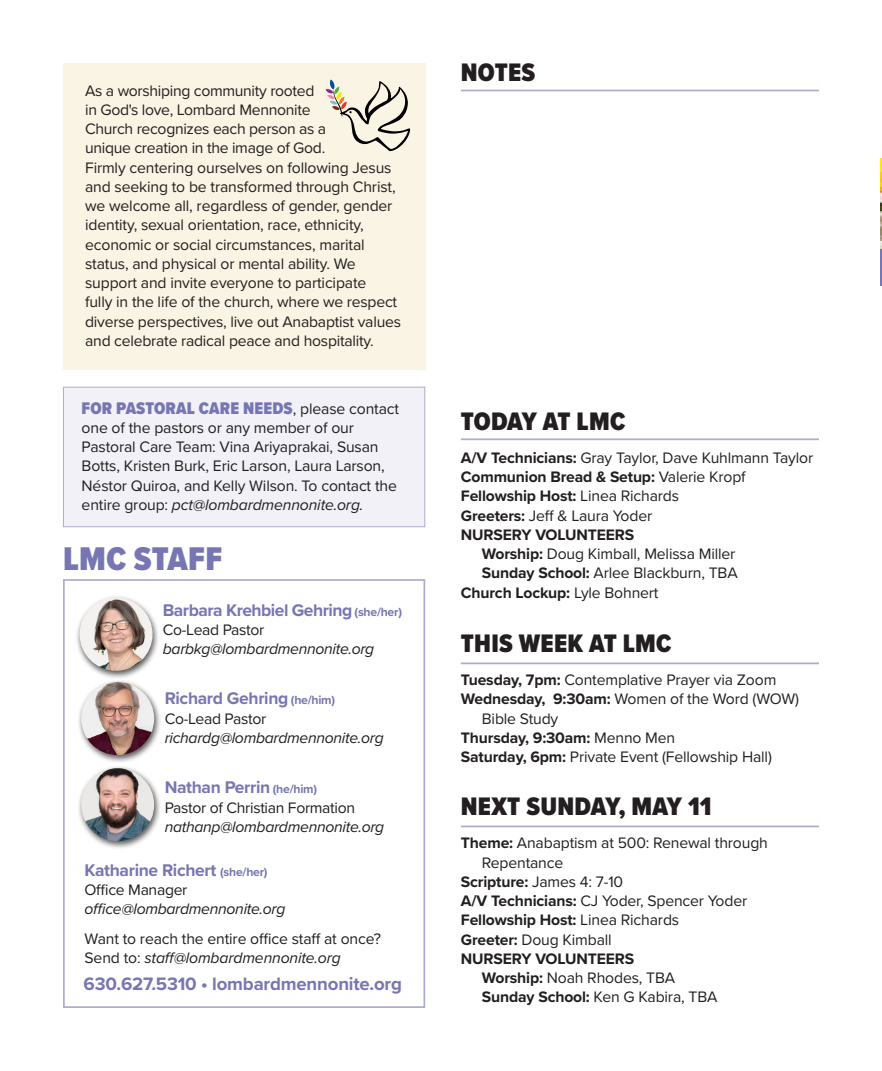
<style>
.page{position:relative;width:882px;height:1071px;background:#fff}
.page>*{position:absolute;margin:0;border:0;box-sizing:border-box;transform-origin:0 0}
.t1{font:900 34.12px "Proxima Nova Cond";letter-spacing:.01em;color:#7776b3}
.Extra_Header{font:900 26.25px "Proxima Nova Cond";letter-spacing:.01em;color:#231f20}
.Worship_Header{font:900 26.25px "Proxima Nova Cond";letter-spacing:.01em;color:#231f20}
.t2{font:700 18.55px "Proxima Nova";letter-spacing:-.01em;color:#7776b3}
.t3{font:700 17.5px "Proxima Nova";letter-spacing:-.02em;color:#7776b3}
.t4{font:900 17.5px "Proxima Nova Cond";letter-spacing:.01em;color:#7776b3}
.Back_Extra_Text{font:15.75px/19.2px "Proxima Nova";letter-spacing:-.01em;color:#231f20}
.Back_Extra_Text-2{font:700 15.75px/19.2px "Proxima Nova";letter-spacing:-.01em;color:#231f20}
.t5{font:italic 15.75px/19.2px "Proxima Nova";letter-spacing:-.02em;color:#231f20}
.s1{font-family:"Proxima Nova";font-weight:400;font-size:15.75px;color:#231f20}
.s2{font-style:italic}
.s3{font-size:12.25px}
.s4{font-style:normal}
.s5{font-weight:700}
.s6{font-weight:400}
</style>
<div class="page">
<img style="left:881px;top:159px;width:1px;height:90px">
<hr style="left:881px;top:249px;width:1px;height:36px;background:#7776b3">
<div style="left:63px;top:387px;width:362px;height:140px;background:#f1f1f7;border:1px solid #adadd1"></div>
<div style="left:63px;top:579px;width:362px;height:429px;border:2px solid #adadd1"></div>
<div style="left:77px;top:679px;width:85px;height:85px;background:#231f20;opacity:.75"></div>
<img style="left:81px;top:682px;width:73px;height:73px;border-radius:36px">
<div style="left:76px;top:595px;width:84px;height:84px;background:#231f20;opacity:.75"></div>
<img style="left:80px;top:598px;width:73px;height:73px;border-radius:36px">
<div style="left:77px;top:766px;width:85px;height:84px;background:#231f20;opacity:.75"></div>
<img style="left:81px;top:768px;width:73px;height:73px;border-radius:36px">
<div style="left:63px;top:63px;width:362px;height:306px;background:#f9f4e3"></div>
<svg style="left:326px;top:79px;width:85px;height:72px"></svg>
<hr style="left:461px;top:826px;width:358px;height:1px;background:#adadd1">
<hr style="left:461px;top:438px;width:358px;height:2px;background:#adadd1">
<hr style="left:461px;top:662px;width:358px;height:2px;background:#adadd1">
<hr style="left:461px;top:90px;width:358px;height:1px;background:#adadd1">
<p class="Back_Extra_Text" style="left:85px;top:80px;width:312px">As a worshiping community rooted<br>in God's love, Lombard Mennonite<br>Church recognizes each person as a<br>unique creation in the image of God.<br>Firmly centering ourselves on following Jesus and seeking to be transformed through Christ,</p>
<p class="Back_Extra_Text" style="left:85px;top:195px;width:317px">we welcome all, regardless of gender, gender identity, sexual orientation, race, ethnicity, economic or social circumstances, marital status, and physical or mental ability. We support and invite everyone to participate<br>fully in the life of the church, where we respect diverse perspectives, live out Anabaptist values and celebrate radical peace and hospitality.</p>
<p class="t4" style="left:82px;top:395px;width:319px">FOR PASTORAL CARE NEEDS<span class="s1">, please contact</span></p>
<p class="Back_Extra_Text" style="left:82px;top:417px;width:317px">one of the pastors or any member of our Pastoral Care Team: Vina Ariyaprakai, Susan Botts, Kristen Burk, Eric Larson, Laura Larson, Néstor Quiroa, and Kelly Wilson. To contact the entire group: <span class="s2">pct@lombardmennonite.org.</span></p>
<p class="t1" style="left:63px;top:533px;width:161px">LMC STAFF</p>
<p class="t3" style="left:163px;top:597px;width:241px">Barbara Krehbiel Gehring <span class="s3">(she/her)</span></p>
<p class="t5" style="left:163px;top:619px;width:213px"><span class="s4">Co-Lead Pastor </span>barbkg@lombardmennonite.org</p>
<p class="t3" style="left:165px;top:685px;width:172px">Richard Gehring <span class="s3">(he/him)</span></p>
<p class="t5" style="left:165px;top:708px;width:221px"><span class="s4">Co-Lead Pastor </span>richardg@lombardmennonite.org</p>
<p class="t3" style="left:165px;top:774px;width:154px">Nathan Perrin <span class="s3">(he/him)</span></p>
<p class="Back_Extra_Text" style="left:165px;top:797px;width:192px">Pastor of Christian Formation</p>
<p class="t5" style="left:165px;top:816px;width:221px">nathanp@lombardmennonite.org</p>
<p class="t3" style="left:85px;top:857px;width:184px">Katharine Richert <span class="s3">(she/her)</span></p>
<p class="t5" style="left:85px;top:879px;width:202px"><span class="s4">Office Manager </span>office@lombardmennonite.org</p>
<p class="Back_Extra_Text" style="left:85px;top:929px;width:298px">Want to reach the entire office staff at once?<br>Send to: <span class="s2">staff@lombardmennonite.org</span></p>
<p class="t2" style="left:84px;top:970px;width:320px">630.627.5310 • lombardmennonite.org</p>
<p class="Worship_Header" style="left:461px;top:53px;width:76px">NOTES</p>
<p class="Extra_Header" style="left:461px;top:402px;width:166px">TODAY AT LMC</p>
<p class="Back_Extra_Text" style="left:461px;top:447px;width:354px"><span class="s5">A/V Technicians:</span> Gray Taylor, Dave Kuhlmann Taylor</p>
<p class="Back_Extra_Text-2" style="left:461px;top:467px;width:286px">Communion Bread &amp; Setup: <span class="s6">Valerie Kropf</span></p>
<p class="Back_Extra_Text-2" style="left:461px;top:486px;width:220px">Fellowship Host: <span class="s6">Linea Richards</span></p>
<p class="Back_Extra_Text" style="left:461px;top:505px;width:193px"><span class="s5">Greeters:</span> Jeff &amp; Laura Yoder</p>
<p class="Back_Extra_Text" style="left:482px;top:524px;width:257px;text-indent:-21px"><span class="s5">NURSERY VOLUNTEERS<br>Worship:</span> Doug Kimball, Melissa Miller<br><span class="s5">Sunday School:</span> Arlee Blackburn, TBA</p>
<p class="Back_Extra_Text-2" style="left:461px;top:582px;width:199px">Church Lockup: <span class="s6">Lyle Bohnert</span></p>
<p class="Extra_Header" style="left:461px;top:624px;width:212px">THIS WEEK AT LMC</p>
<p class="Back_Extra_Text" style="left:461px;top:670px;width:317px"><span class="s5">Tuesday, 7pm:</span> Contemplative Prayer via Zoom</p>
<p class="Back_Extra_Text" style="left:482px;top:689px;width:319px;text-indent:-21px"><span class="s5">Wednesday, 9:30am:</span> Women of the Word (WOW)<br>Bible Study</p>
<p class="Back_Extra_Text-2" style="left:461px;top:728px;width:216px">Thursday, 9:30am: <span class="s6">Menno Men</span></p>
<p class="Back_Extra_Text" style="left:461px;top:747px;width:313px"><span class="s5">Saturday, 6pm:</span> Private Event (Fellowship Hall)</p>
<p class="Extra_Header" style="left:461px;top:787px;width:252px">NEXT SUNDAY, MAY 11</p>
<p class="Back_Extra_Text" style="left:482px;top:833px;width:288px;text-indent:-21px"><span class="s5">Theme:</span> Anabaptism at 500: Renewal through<br>Repentance</p>
<p class="Back_Extra_Text" style="left:461px;top:871px;width:164px"><span class="s5">Scripture:</span> James 4: 7-10</p>
<p class="Back_Extra_Text" style="left:461px;top:890px;width:288px"><span class="s5">A/V Technicians:</span> CJ Yoder, Spencer Yoder</p>
<p class="Back_Extra_Text-2" style="left:461px;top:910px;width:220px">Fellowship Host: <span class="s6">Linea Richards</span></p>
<p class="Back_Extra_Text" style="left:461px;top:929px;width:152px"><span class="s5">Greeter:</span> Doug Kimball</p>
<p class="Back_Extra_Text-2" style="left:482px;top:949px;width:237px;text-indent:-21px">NURSERY VOLUNTEERS<br>Worship: <span class="s6">Noah Rhodes, TBA<br></span>Sunday School: <span class="s6">Ken G Kabira, TBA</span></p>
</div>
